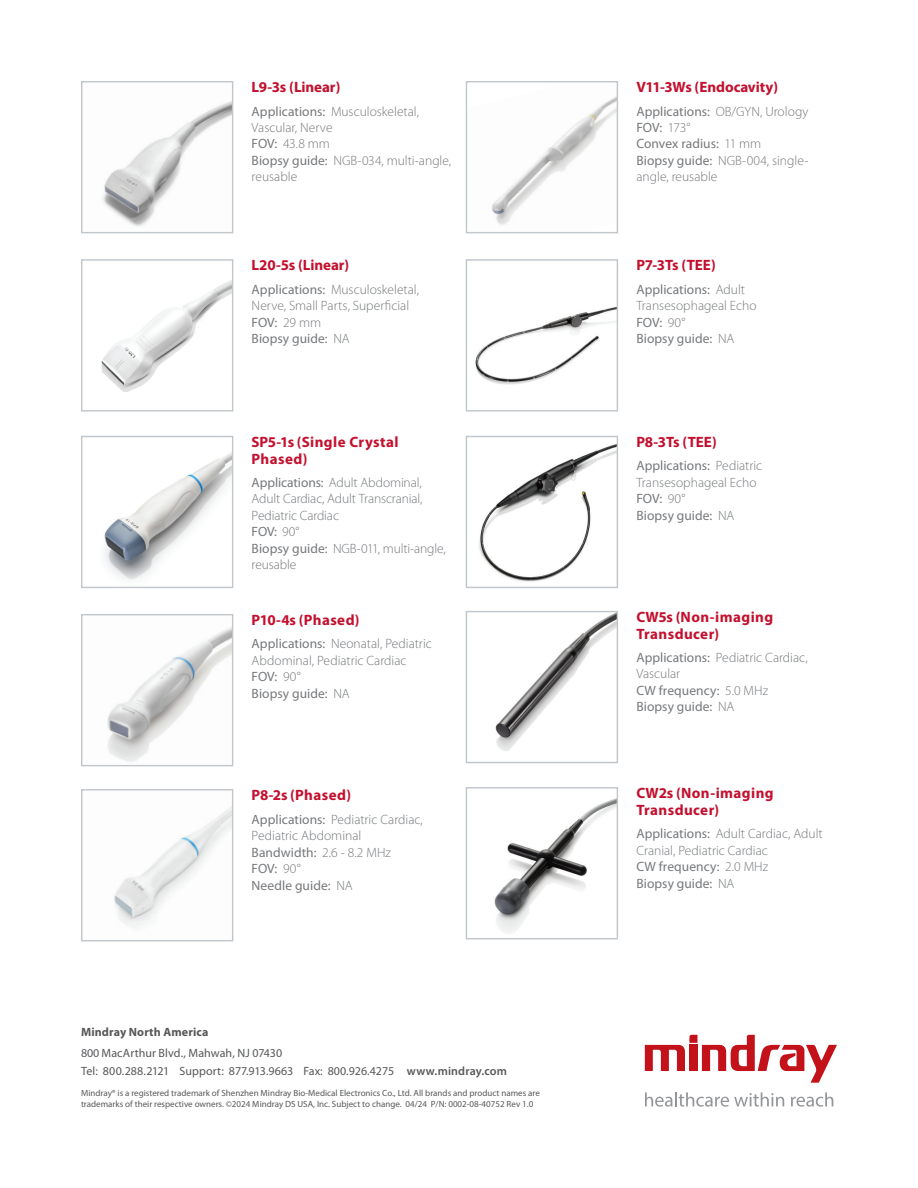
<style>
.page{position:relative;width:918px;height:1188px;background:#fff}
.page>*{position:absolute;margin:0;border:0;box-sizing:border-box;transform-origin:0 0}
.t1{font:700 15px/16.5px "Myriad Pro";letter-spacing:.02em;color:#c3102e}
.t2{font:700 15px "Myriad Pro";letter-spacing:-.005em;color:#c3102e}
.t3{font:700 15px "Myriad Pro";letter-spacing:-.01em;color:#c3102e}
.t4{font:300 13.5px/16.5px "Myriad Pro";color:#76787b}
.t5{font:13.5px/16.5px "Myriad Pro";letter-spacing:.005em;color:#76787b}
.t6{font:12px/17.9px "Myriad Pro";color:#57585a}
.t7{font:700 12px "Myriad Pro";letter-spacing:.01em;color:#57585a}
.t8{font:9px/10.8px "Myriad Pro";color:#57585a}
.s1{font-weight:400}
.s2{font-weight:600}
.s3{font-weight:300}
</style>
<div class="page">
<img style="left:104px;top:453px;width:127px;height:127px">
<div style="left:81px;top:436px;width:152px;height:152px;border:1px solid #c1c6ca"></div>
<img style="left:475px;top:307px;width:141px;height:78px">
<div style="left:466px;top:259px;width:152px;height:153px;border:1px solid #c1c6ca"></div>
<img style="left:479px;top:444px;width:137px;height:138px">
<div style="left:466px;top:436px;width:152px;height:152px;border:1px solid #c1c6ca"></div>
<img style="left:495px;top:613px;width:121px;height:138px">
<div style="left:466px;top:611px;width:152px;height:152px;border:1px solid #c1c6ca"></div>
<img style="left:494px;top:798px;width:122px;height:135px">
<div style="left:466px;top:787px;width:152px;height:152px;border:1px solid #c1c6ca"></div>
<img style="left:107px;top:627px;width:124px;height:135px">
<div style="left:81px;top:614px;width:152px;height:152px;border:1px solid #c1c6ca"></div>
<img style="left:114px;top:807px;width:117px;height:121px">
<div style="left:81px;top:789px;width:152px;height:152px;border:1px solid #c1c6ca"></div>
<svg style="left:645px;top:1035px;width:192px;height:48px"></svg>
<svg style="left:645px;top:1092px;width:139px;height:15px"></svg>
<svg style="left:791px;top:1092px;width:42px;height:15px"></svg>
<img style="left:101px;top:280px;width:130px;height:112px">
<div style="left:81px;top:259px;width:152px;height:153px;border:1px solid #c1c6ca"></div>
<img style="left:102px;top:101px;width:129px;height:126px">
<div style="left:81px;top:81px;width:152px;height:152px;border:1px solid #c1c6ca"></div>
<img style="left:491px;top:96px;width:125px;height:129px">
<div style="left:466px;top:81px;width:152px;height:152px;border:1px solid #c1c6ca"></div>
<p class="t3" style="left:252px;top:77px;width:90px">L9-3s (Linear)</p>
<p class="t4" style="left:252px;top:103px;width:201px"><span class="s1">Applications:</span> Musculoskeletal,<br>Vascular, Nerve<br><span class="s1">FOV:</span> 43.8 mm<br><span class="s1">Biopsy guide:</span> NGB-034, multi-angle, reusable</p>
<p class="t2" style="left:252px;top:256px;width:99px">L20-5s (Linear)</p>
<p class="t4" style="left:252px;top:281px;width:169px"><span class="s1">Applications:</span> Musculoskeletal,<br>Nerve, Small Parts, Superficial<br><span class="s1">FOV:</span> 29 mm<br><span class="s1">Biopsy guide:</span> NA</p>
<p class="t1" style="left:252px;top:433px;width:149px">SP5-1s (Single Crystal<br>Phased)</p>
<p class="t4" style="left:252px;top:474px;width:196px"><span class="s1">Applications:</span> Adult Abdominal,<br>Adult Cardiac, Adult Transcranial,<br>Pediatric Cardiac<br><span class="s1">FOV:</span> 90°<br><span class="s1">Biopsy guide:</span> NGB-011, multi-angle, reusable</p>
<p class="t1" style="left:252px;top:611px;width:110px">P10-4s (Phased)</p>
<p class="t4" style="left:252px;top:636px;width:182px"><span class="s1">Applications:</span> Neonatal, Pediatric<br>Abdominal, Pediatric Cardiac<br><span class="s1">FOV:</span> 90°<br><span class="s1">Biopsy guide:</span> NA</p>
<p class="t1" style="left:252px;top:787px;width:101px">P8-2s (Phased)</p>
<p class="t4" style="left:252px;top:811px;width:173px"><span class="s1">Applications:</span> Pediatric Cardiac,<br>Pediatric Abdominal<br><span class="s1">Bandwidth:</span> 2.6 - 8.2 MHz<br><span class="s1">FOV:</span> 90°<br><span class="s1">Needle guide:</span> NA</p>
<p class="t7" style="left:81px;top:1024px;width:129px">Mindray North America</p>
<p class="t6" style="left:81px;top:1044px;width:427px">800 MacArthur Blvd., Mahwah, NJ 07430<br>Tel: 800.288.2121 Support: 877.913.9663 Fax: 800.926.4275 <span class="s2">www.mindray.com</span></p>
<p class="t8" style="left:81px;top:1088px;width:460px">Mindray® is a registered trademark of Shenzhen Mindray Bio-Medical Electronics Co., Ltd. All brands and product names are trademarks of their respective owners. ©2024 Mindray DS USA, Inc. Subject to change. 04/24 P/N: 0002-08-40752 Rev 1.0</p>
<p class="t2" style="left:636px;top:77px;width:143px">V11-3Ws (Endocavity)</p>
<p class="t4" style="left:636px;top:103px;width:174px"><span class="s1">Applications:</span> OB/GYN, Urology<br><span class="s1">FOV:</span> 173°<br><span class="s1">Convex radius:</span> 11 mm<br><span class="s1">Biopsy guide:</span> NGB-004, single&shy;angle, reusable</p>
<p class="t1" style="left:636px;top:257px;width:81px">P7-3Ts (TEE)</p>
<p class="t5" style="left:636px;top:281px;width:122px">Applications: <span class="s3">Adult<br>Transesophageal Echo<br></span>FOV: <span class="s3">90°<br></span>Biopsy guide: <span class="s3">NA</span></p>
<p class="t1" style="left:636px;top:433px;width:82px">P8-3Ts (TEE)</p>
<p class="t4" style="left:636px;top:458px;width:127px"><span class="s1">Applications:</span> Pediatric<br>Transesophageal Echo<br><span class="s1">FOV:</span> 90°<br><span class="s1">Biopsy guide:</span> NA</p>
<p class="t1" style="left:636px;top:608px;width:138px">CW5s (Non-imaging<br>Transducer)</p>
<p class="t5" style="left:636px;top:649px;width:173px">Applications: <span class="s3">Pediatric Cardiac,<br>Vascular<br></span>CW frequency: <span class="s3">5.0 MHz<br></span>Biopsy guide: <span class="s3">NA</span></p>
<p class="t1" style="left:636px;top:785px;width:139px">CW2s (Non-imaging<br>Transducer)</p>
<p class="t4" style="left:636px;top:826px;width:188px"><span class="s1">Applications:</span> Adult Cardiac, Adult<br>Cranial, Pediatric Cardiac<br><span class="s1">CW frequency:</span> 2.0 MHz<br><span class="s1">Biopsy guide:</span> NA</p>
</div>
